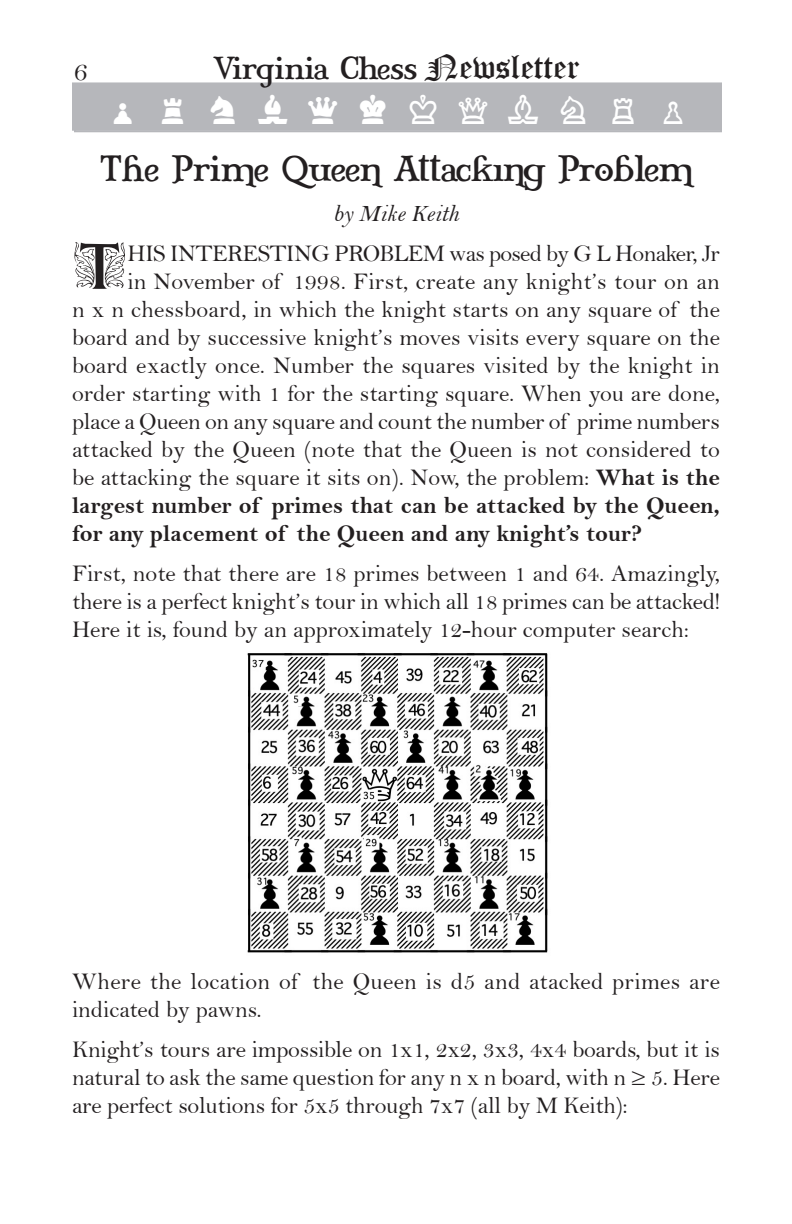
<style>
.page{position:relative;width:792px;height:1224px;background:#fff}
.page>*{position:absolute;margin:0;border:0;box-sizing:border-box;transform-origin:0 0}
.t1{font:60.6px "Zallman Caps";color:#231f20}
.t2{font:36px "Chess Piece";letter-spacing:.39em;color:#fff}
.t3{font:32px "Mary Jane Antique";letter-spacing:-.025em;color:#231f20}
.t4{font:28px "Mary Jane Antique";letter-spacing:-.03em;color:#231f20}
.t5{font:28px "Bell";color:#231f20}
.t6{font:24px/28px "Bell";color:#231f20;text-align:justify}
.t7{font:24px/28px "Bell MT Bold";color:#231f20}
.t8{font:24px "Bell MT Italic";color:#231f20}
.s1{font-family:"Old English Text";font-size:34px}
.s2{font-family:"Mary Jane Alternate"}
.s3{font-family:"Bell MT Bold"}
</style>
<div class="page">
<div style="left:72px;top:82px;width:650px;height:49px;background:#b6b7bb;border:2px solid #b6b7bb"></div>
<div style="left:74px;top:90px;width:648px;height:42px;border:2px solid #b6b7bb"></div>
<img style="left:247px;top:653px;width:301px;height:300px">
<p class="t5" style="left:74px;top:55px;width:15px">6</p>
<p class="t4" style="left:214px;top:43px;width:367px">Virginia Chess <span class="s1">Newsletter</span></p>
<h2 class="t2" style="left:105px;top:90px;width:588px">otjnwlkqbhrp</h2>
<h3 class="t3" style="left:100px;top:140px;width:593px">T<span class="s2">h</span>e <span class="s2">P</span>ri<span class="s2">m</span>e Quee<span class="s2">n</span> Attac<span class="s2">king Prob</span>le<span class="s2">m</span></h3>
<p class="t8" style="left:333px;top:199px;width:127px">by Mike Keith</p>
<h1 class="t1" style="left:72px;top:232px;width:57px">T</h1>
<p class="t6" style="left:72px;top:239px;width:650px;text-align:right">HIS INTERESTING PROBLEM was posed by G L Honaker, Jr<br>in November of 1998. First, create any knight’s tour on an<br>n x n chessboard, in which the knight starts on any square of the board and by successive knight’s moves visits every square on the board exactly once. Number the squares visited by the knight in order starting with 1 for the starting square. When you are done, place a Queen on any square and count the number of prime numbers attacked by the Queen (note that the Queen is not considered to be attacking the square it sits on). Now, the problem: <span class="s3">What is the</span></p>
<p class="t7" style="left:72px;top:491px;width:650px">largest number of primes that can be attacked by the Queen, for any placement of the Queen and any knight’s tour?</p>
<p class="t6" style="left:72px;top:559px;width:650px">First, note that there are 18 primes between 1 and 64. Amazingly, there is a perfect knight’s tour in which all 18 primes can be attacked!<br>Here it is, found by an approximately 12-hour computer search:</p>
<p class="t6" style="left:72px;top:967px;width:649px">Where the location of the Queen is d5 and atacked primes are indicated by pawns.</p>
<p class="t6" style="left:72px;top:1035px;width:649px">Knight’s tours are impossible on 1x1, 2x2, 3x3, 4x4 boards, but it is natural to ask the same question for any n x n board, with n ≥ 5. Here are perfect solutions for 5x5 through 7x7 (all by M Keith):</p>
</div>
